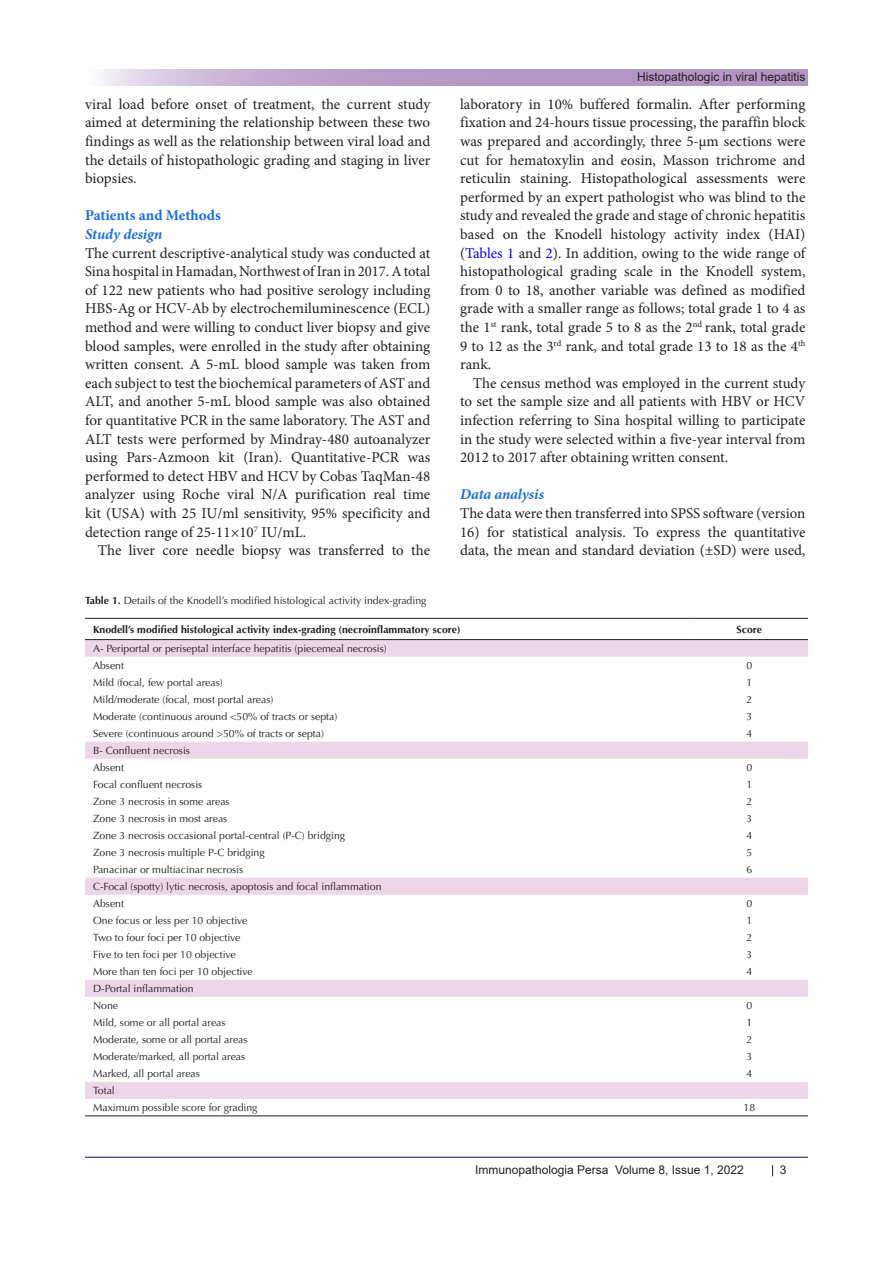
<style>
.page{position:relative;width:893px;height:1263px;background:#fff}
.page>*{position:absolute;margin:0;border:0;box-sizing:border-box;transform-origin:0 0}
.t1{font:15px/18.6px "Minion Pro";color:#231f20;text-align:justify}
.t2{font:italic 700 15px "Minion Pro";letter-spacing:-.005em;color:#196ce8}
.t3{font:700 15px "Minion Pro";color:#196ce8}
.t4{font:12px "Arial";color:#231f20}
.Normal__Web{font:10.5px "Optima LT Std";color:#231f20}
.t5{font:700 10.5px "Optima LT Std";color:#231f20}
.s1{color:#00f}
.s2{font-weight:700}
</style>
<div class="page">
<hr style="left:85px;top:1157px;width:723px;height:1px;background:#190066">
<svg style="left:100px;top:70px;width:708px;height:15px;background:#bea3cd"></svg>
<svg style="left:85px;top:640px;width:723px;height:459px"></svg>
<hr style="left:85px;top:618px;width:606px;height:1px;background:#231f20">
<hr style="left:691px;top:618px;width:117px;height:1px;background:#231f20">
<hr style="left:85px;top:639px;width:606px;height:1px;background:#231f20">
<hr style="left:691px;top:639px;width:117px;height:1px;background:#231f20">
<hr style="left:85px;top:1115px;width:606px;height:1px;background:#231f20">
<hr style="left:691px;top:1115px;width:117px;height:1px;background:#231f20">
<p class="t1" style="left:85px;top:95px;width:347px">viral load before onset of treatment, the current study aimed at determining the relationship between these two findings as well as the relationship between viral load and the details of histopathologic grading and staging in liver biopsies.</p>
<p class="t3" style="left:85px;top:205px;width:137px">Patients and Methods</p>
<p class="t2" style="left:85px;top:223px;width:79px">Study design</p>
<p class="t1" style="left:85px;top:243px;width:347px">The current descriptive-analytical study was conducted at Sina hospital in Hamadan, Northwest of Iran in 2017. A total of 122 new patients who had positive serology including HBS-Ag or HCV-Ab by electrochemiluminescence (ECL) method and were willing to conduct liver biopsy and give blood samples, were enrolled in the study after obtaining written consent. A 5-mL blood sample was taken from each subject to test the biochemical parameters of AST and ALT, and another 5-mL blood sample was also obtained for quantitative PCR in the same laboratory. The AST and ALT tests were performed by Mindray-480 autoanalyzer using Pars-Azmoon kit (Iran). Quantitative-PCR was performed to detect HBV and HCV by Cobas TaqMan-48 analyzer using Roche viral N/A purification real time kit (USA) with 25 IU/ml sensitivity, 95% specificity and detection range of 25-11×10<sup>7</sup> IU/mL.</p>
<p class="t1" style="left:98px;top:541px;width:334px">The liver core needle biopsy was transferred to the</p>
<p class="t4" style="left:637px;top:69px;width:170px">Histopathologic in viral hepatitis</p>
<p class="t1" style="left:460px;top:95px;width:347px">laboratory in 10% buffered formalin. After performing fixation and 24-hours tissue processing, the paraffin block was prepared and accordingly, three 5-μm sections were cut for hematoxylin and eosin, Masson trichrome and reticulin staining. Histopathological assessments were performed by an expert pathologist who was blind to the study and revealed the grade and stage of chronic hepatitis based on the Knodell histology activity index (HAI) (<span class="s1">Tables 1</span> and <span class="s1">2</span>). In addition, owing to the wide range of histopathological grading scale in the Knodell system, from 0 to 18, another variable was defined as modified grade with a smaller range as follows; total grade 1 to 4 as the 1<sup>st</sup> rank, total grade 5 to 8 as the 2<sup>nd</sup> rank, total grade 9 to 12 as the 3<sup>rd</sup> rank, and total grade 13 to 18 as the 4<sup>th </sup>rank.</p>
<p class="t1" style="left:460px;top:374px;width:347px;text-indent:13px">The census method was employed in the current study to set the sample size and all patients with HBV or HCV infection referring to Sina hospital willing to participate in the study were selected within a five-year interval from 2012 to 2017 after obtaining written consent.</p>
<p class="t2" style="left:460px;top:484px;width:85px">Data analysis</p>
<p class="t1" style="left:460px;top:504px;width:347px">The data were then transferred into SPSS software (version</p>
<p class="t1" style="left:460px;top:522px;width:347px">16) for statistical analysis. To express the quantitative data, the mean and standard deviation (±SD) were used,</p>
<p class="Normal__Web" style="left:85px;top:595px;width:343px"><span class="s2">Table 1.</span> Details of the Knodell’s modified histological activity index-grading</p>
<p class="t5" style="left:93px;top:623px;width:369px">Knodell’s modified histological activity index-grading (necroinflammatory score)</p>
<p class="t5" style="left:736px;top:623px;width:27px">Score</p>
<p class="Normal__Web" style="left:93px;top:642px;width:295px">A- Periportal or periseptal interface hepatitis (piecemeal necrosis)</p>
<p class="Normal__Web" style="left:93px;top:659px;width:32px">Absent</p>
<p class="Normal__Web" style="left:746px;top:659px;width:7px">0</p>
<p class="Normal__Web" style="left:93px;top:676px;width:131px">Mild (focal, few portal areas)</p>
<p class="Normal__Web" style="left:746px;top:676px;width:7px">1</p>
<p class="Normal__Web" style="left:93px;top:693px;width:182px">Mild/moderate (focal, most portal areas)</p>
<p class="Normal__Web" style="left:746px;top:693px;width:7px">2</p>
<p class="Normal__Web" style="left:93px;top:710px;width:246px">Moderate (continuous around &lt;50% of tracts or septa)</p>
<p class="Normal__Web" style="left:746px;top:710px;width:7px">3</p>
<p class="Normal__Web" style="left:93px;top:727px;width:232px">Severe (continuous around &gt;50% of tracts or septa)</p>
<p class="Normal__Web" style="left:746px;top:727px;width:7px">4</p>
<p class="Normal__Web" style="left:93px;top:744px;width:98px">B- Confluent necrosis</p>
<p class="Normal__Web" style="left:93px;top:761px;width:32px">Absent</p>
<p class="Normal__Web" style="left:746px;top:761px;width:7px">0</p>
<p class="Normal__Web" style="left:93px;top:778px;width:111px">Focal confluent necrosis</p>
<p class="Normal__Web" style="left:746px;top:778px;width:7px">1</p>
<p class="Normal__Web" style="left:93px;top:795px;width:138px">Zone 3 necrosis in some areas</p>
<p class="Normal__Web" style="left:746px;top:795px;width:7px">2</p>
<p class="Normal__Web" style="left:93px;top:812px;width:136px">Zone 3 necrosis in most areas</p>
<p class="Normal__Web" style="left:746px;top:812px;width:7px">3</p>
<p class="Normal__Web" style="left:93px;top:829px;width:253px">Zone 3 necrosis occasional portal-central (P-C) bridging</p>
<p class="Normal__Web" style="left:746px;top:829px;width:7px">4</p>
<p class="Normal__Web" style="left:93px;top:846px;width:173px">Zone 3 necrosis multiple P-C bridging</p>
<p class="Normal__Web" style="left:746px;top:846px;width:7px">5</p>
<p class="Normal__Web" style="left:93px;top:863px;width:152px">Panacinar or multiacinar necrosis</p>
<p class="Normal__Web" style="left:746px;top:863px;width:7px">6</p>
<p class="Normal__Web" style="left:93px;top:880px;width:290px">C-Focal (spotty) lytic necrosis, apoptosis and focal inflammation</p>
<p class="Normal__Web" style="left:93px;top:897px;width:32px">Absent</p>
<p class="Normal__Web" style="left:746px;top:897px;width:7px">0</p>
<p class="Normal__Web" style="left:93px;top:914px;width:156px">One focus or less per 10 objective</p>
<p class="Normal__Web" style="left:746px;top:914px;width:7px">1</p>
<p class="Normal__Web" style="left:93px;top:931px;width:149px">Two to four foci per 10 objective</p>
<p class="Normal__Web" style="left:746px;top:931px;width:7px">2</p>
<p class="Normal__Web" style="left:93px;top:948px;width:144px">Five to ten foci per 10 objective</p>
<p class="Normal__Web" style="left:746px;top:948px;width:7px">3</p>
<p class="Normal__Web" style="left:93px;top:965px;width:161px">More than ten foci per 10 objective</p>
<p class="Normal__Web" style="left:746px;top:965px;width:7px">4</p>
<p class="Normal__Web" style="left:93px;top:982px;width:102px">D-Portal inflammation</p>
<p class="Normal__Web" style="left:93px;top:999px;width:27px">None</p>
<p class="Normal__Web" style="left:746px;top:999px;width:7px">0</p>
<p class="Normal__Web" style="left:93px;top:1016px;width:134px">Mild, some or all portal areas</p>
<p class="Normal__Web" style="left:746px;top:1016px;width:7px">1</p>
<p class="Normal__Web" style="left:93px;top:1033px;width:156px">Moderate, some or all portal areas</p>
<p class="Normal__Web" style="left:746px;top:1033px;width:7px">2</p>
<p class="Normal__Web" style="left:93px;top:1050px;width:154px">Moderate/marked, all portal areas</p>
<p class="Normal__Web" style="left:746px;top:1050px;width:7px">3</p>
<p class="Normal__Web" style="left:93px;top:1067px;width:108px">Marked, all portal areas</p>
<p class="Normal__Web" style="left:746px;top:1067px;width:7px">4</p>
<p class="Normal__Web" style="left:93px;top:1084px;width:23px">Total</p>
<p class="Normal__Web" style="left:93px;top:1101px;width:166px">Maximum possible score for grading</p>
<p class="Normal__Web" style="left:743px;top:1101px;width:13px">18</p>
<p class="t4" style="left:475px;top:1162px;width:270px">Immunopathologia Persa Volume 8, Issue 1, 2022</p>
<p class="t4" style="left:780px;top:1161px;width:8px">3</p>
</div>
